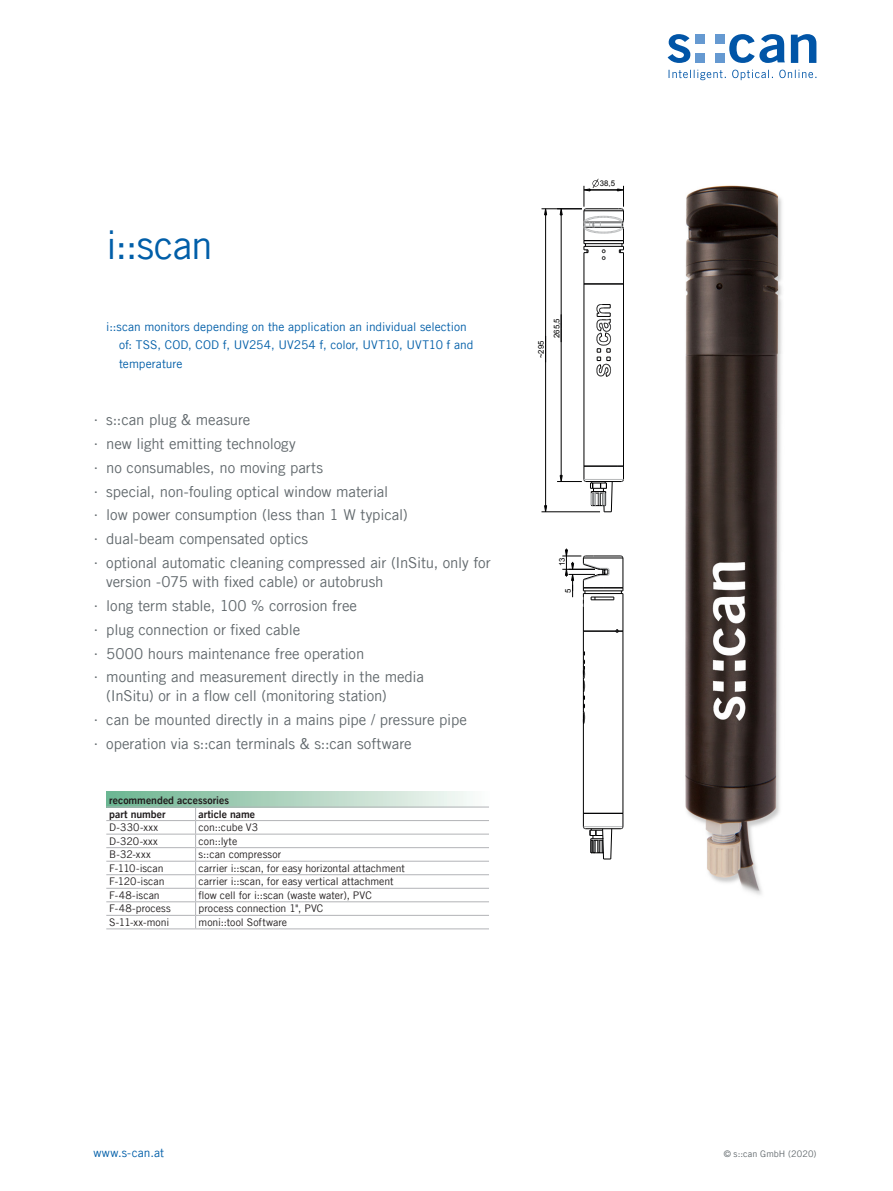
<style>
.page{position:relative;width:893px;height:1191px;background:#fff}
.page>*{position:absolute;margin:0;border:0;box-sizing:border-box;transform-origin:0 0}
.Produkttitel{font:39px "Trade Gothic LT Com";color:#015ea8}
.t1{font:15px/18.8px "Trade Gothic LT Com";letter-spacing:-.01em;color:#62696d}
.Messparameter{font:12px/18.8px "Trade Gothic LT Com";color:#015ea8}
.Tabelle{font:10.5px "Trade Gothic LT Com";color:#231f20}
.Tabelle_Header{font:10.5px "Trade Gothic LT Com Bd 2";color:#231f20}
.t2{font:9px "Trade Gothic LT Com";letter-spacing:.015em;color:#62696d}
.Masszeichnung{font:7.8px "Arial";color:#000001}
.s1{font-family:"Trade Gothic LT Std";font-stretch:expanded}
</style>
<div class="page">
<svg style="left:668px;top:34px;width:22px;height:29px"></svg>
<svg style="left:729px;top:34px;width:56px;height:29px"></svg>
<svg style="left:791px;top:34px;width:25px;height:29px"></svg>
<div style="left:695px;top:34px;width:10px;height:10px;background:#6599d1"></div>
<div style="left:715px;top:34px;width:9px;height:10px;background:#6599d1"></div>
<div style="left:695px;top:53px;width:10px;height:10px;background:#6599d1"></div>
<div style="left:715px;top:53px;width:9px;height:10px;background:#6599d1"></div>
<svg style="left:669px;top:70px;width:147px;height:10px"></svg>
<img style="left:685px;top:185px;width:97px;height:710px">
<hr style="left:584px;top:284px;width:1px;height:182px;background:#000001">
<hr style="left:623px;top:253px;width:1px;height:31px;background:#000001">
<hr style="left:623px;top:284px;width:1px;height:182px;background:#000001">
<hr style="left:584px;top:253px;width:1px;height:31px;background:#000001">
<hr style="left:584px;top:284px;width:39px;height:1px;background:#000001">
<svg style="left:597px;top:304px;width:14px;height:73px"></svg>
<hr style="left:561px;top:215px;width:1px;height:113px;background:#000001">
<hr style="left:561px;top:328px;width:1px;height:147px;background:#000001">
<svg style="left:561px;top:314px;width:1px;height:28px"></svg>
<svg style="left:557px;top:466px;width:67px;height:46px"></svg>
<hr style="left:541px;top:511px;width:59px;height:1px;background:#000001">
<hr style="left:541px;top:208px;width:41px;height:1px;background:#000001">
<hr style="left:545px;top:349px;width:1px;height:156px;background:#000001">
<hr style="left:545px;top:215px;width:1px;height:134px;background:#000001">
<svg style="left:544px;top:209px;width:3px;height:7px"></svg>
<svg style="left:544px;top:505px;width:3px;height:7px"></svg>
<hr style="left:583px;top:826px;width:40px;height:1px;background:#b6b8b9">
<hr style="left:585px;top:828px;width:36px;height:1px;background:#000001">
<hr style="left:589px;top:813px;width:34px;height:1px;background:#000001">
<svg style="left:621px;top:813px;width:3px;height:16px"></svg>
<hr style="left:623px;top:631px;width:1px;height:182px;background:#000001">
<hr style="left:583px;top:721px;width:1px;height:92px;background:#000001">
<svg style="left:583px;top:813px;width:29px;height:46px"></svg>
<svg style="left:562px;top:548px;width:62px;height:176px"></svg>
<svg style="left:557px;top:179px;width:67px;height:81px"></svg>
<div style="left:106px;top:791px;width:383px;height:16px;background:linear-gradient(to right,#6bb48f,#fbfaf9)"></div>
<hr style="left:106px;top:806px;width:90px;height:1px;background:#b2b3b7">
<hr style="left:196px;top:806px;width:293px;height:1px;background:#b2b3b7">
<hr style="left:106px;top:820px;width:90px;height:1px;background:#b2b3b7">
<hr style="left:196px;top:820px;width:293px;height:1px;background:#b2b3b7">
<hr style="left:106px;top:833px;width:90px;height:1px;background:#b2b3b7">
<hr style="left:196px;top:833px;width:293px;height:1px;background:#b2b3b7">
<hr style="left:106px;top:847px;width:90px;height:1px;background:#b2b3b7">
<hr style="left:196px;top:847px;width:293px;height:1px;background:#b2b3b7">
<hr style="left:106px;top:861px;width:90px;height:1px;background:#b2b3b7">
<hr style="left:196px;top:861px;width:293px;height:1px;background:#b2b3b7">
<hr style="left:106px;top:874px;width:90px;height:1px;background:#b2b3b7">
<hr style="left:196px;top:874px;width:293px;height:1px;background:#b2b3b7">
<hr style="left:106px;top:888px;width:90px;height:1px;background:#b2b3b7">
<hr style="left:196px;top:888px;width:293px;height:1px;background:#b2b3b7">
<hr style="left:106px;top:901px;width:90px;height:1px;background:#b2b3b7">
<hr style="left:196px;top:901px;width:293px;height:1px;background:#b2b3b7">
<hr style="left:106px;top:915px;width:90px;height:1px;background:#b2b3b7">
<hr style="left:196px;top:915px;width:293px;height:1px;background:#b2b3b7">
<svg style="left:195px;top:807px;width:1px;height:121px"></svg>
<hr style="left:106px;top:928px;width:90px;height:1px;background:#b2b3b7">
<hr style="left:196px;top:928px;width:293px;height:1px;background:#b2b3b7">
<p class="Produkttitel" style="left:106px;top:221px;width:108px">i::scan</p>
<p class="Messparameter" style="left:119px;top:317px;width:356px;text-indent:-13px">i::scan monitors depending on the application an individual selection of: TSS, COD, COD f, UV254, UV254 f, color, UVT10, UVT10 f and temperature</p>
<p class="t1" style="left:94px;top:410px;width:158px"><span class="s1">∙</span> s::can plug &amp; measure</p>
<p class="t1" style="left:94px;top:434px;width:204px"><span class="s1">∙</span> new light emitting technology</p>
<p class="t1" style="left:94px;top:458px;width:231px"><span class="s1">∙</span> no consumables, no moving parts</p>
<p class="t1" style="left:94px;top:481px;width:296px"><span class="s1">∙</span> special, non-fouling optical window material</p>
<p class="t1" style="left:94px;top:505px;width:316px"><span class="s1">∙</span> low power consumption (less than 1 W typical)</p>
<p class="t1" style="left:94px;top:529px;width:216px"><span class="s1">∙</span> dual-beam compensated optics</p>
<p class="t1" style="left:106px;top:553px;width:386px;text-indent:-13px"><span class="s1">∙</span> optional automatic cleaning compressed air (InSitu, only for version -075 with fixed cable) or autobrush</p>
<p class="t1" style="left:94px;top:596px;width:265px"><span class="s1">∙</span> long term stable, 100 % corrosion free</p>
<p class="t1" style="left:94px;top:620px;width:208px"><span class="s1">∙</span> plug connection or fixed cable</p>
<p class="t1" style="left:94px;top:643px;width:272px"><span class="s1">∙</span> 5000 hours maintenance free operation</p>
<p class="t1" style="left:106px;top:667px;width:319px;text-indent:-13px"><span class="s1">∙</span> mounting and measurement directly in the media (InSitu) or in a flow cell (monitoring station)</p>
<p class="t1" style="left:94px;top:710px;width:375px"><span class="s1">∙</span> can be mounted directly in a mains pipe / pressure pipe</p>
<p class="t1" style="left:94px;top:734px;width:320px"><span class="s1">∙</span> operation via s::can terminals &amp; s::can software</p>
<p class="Tabelle_Header" style="left:109px;top:794px;width:121px">recommended accessories</p>
<p class="Tabelle_Header" style="left:109px;top:807px;width:58px">part number</p>
<p class="Tabelle_Header" style="left:199px;top:807px;width:58px">article name</p>
<p class="Tabelle" style="left:109px;top:821px;width:50px">D-330-xxx</p>
<p class="Tabelle" style="left:199px;top:821px;width:61px">con::cube V3</p>
<p class="Tabelle" style="left:109px;top:834px;width:50px">D-320-xxx</p>
<p class="Tabelle" style="left:199px;top:834px;width:40px">con::lyte</p>
<p class="Tabelle" style="left:109px;top:848px;width:43px">B-32-xxx</p>
<p class="Tabelle" style="left:199px;top:848px;width:84px">s::can compressor</p>
<p class="Tabelle" style="left:109px;top:861px;width:56px">F-110-iscan</p>
<p class="Tabelle" style="left:199px;top:861px;width:208px">carrier i::scan, for easy horizontal attachment</p>
<p class="Tabelle" style="left:109px;top:875px;width:57px">F-120-iscan</p>
<p class="Tabelle" style="left:199px;top:875px;width:197px">carrier i::scan, for easy vertical attachment</p>
<p class="Tabelle" style="left:109px;top:888px;width:52px">F-48-iscan</p>
<p class="Tabelle" style="left:199px;top:888px;width:175px">flow cell for i::scan (waste water), PVC</p>
<p class="Tabelle" style="left:109px;top:902px;width:63px">F-48-process</p>
<p class="Tabelle" style="left:199px;top:902px;width:126px">process connection 1", PVC</p>
<p class="Tabelle" style="left:109px;top:915px;width:62px">S-11-xx-moni</p>
<p class="Tabelle" style="left:199px;top:915px;width:90px">moni::tool Software</p>
<p class="Masszeichnung" style="left:600px;top:179px;width:17px">38,5</p>
<p class="Masszeichnung" style="left:536px;top:358px;width:19px;rotate:-90deg">~295</p>
<p class="Masszeichnung" style="left:552px;top:338px;width:21px;rotate:-90deg">265,5</p>
<p class="Masszeichnung" style="left:557px;top:566px;width:10px;rotate:-90deg">13</p>
<p class="Masszeichnung" style="left:563px;top:593px;width:6px;rotate:-90deg">5</p>
<p class="Messparameter" style="left:94px;top:1143px;width:72px">www.s-can.at</p>
<p class="t2" style="left:724px;top:1148px;width:94px">© s::can GmbH (2020)</p>
</div>
